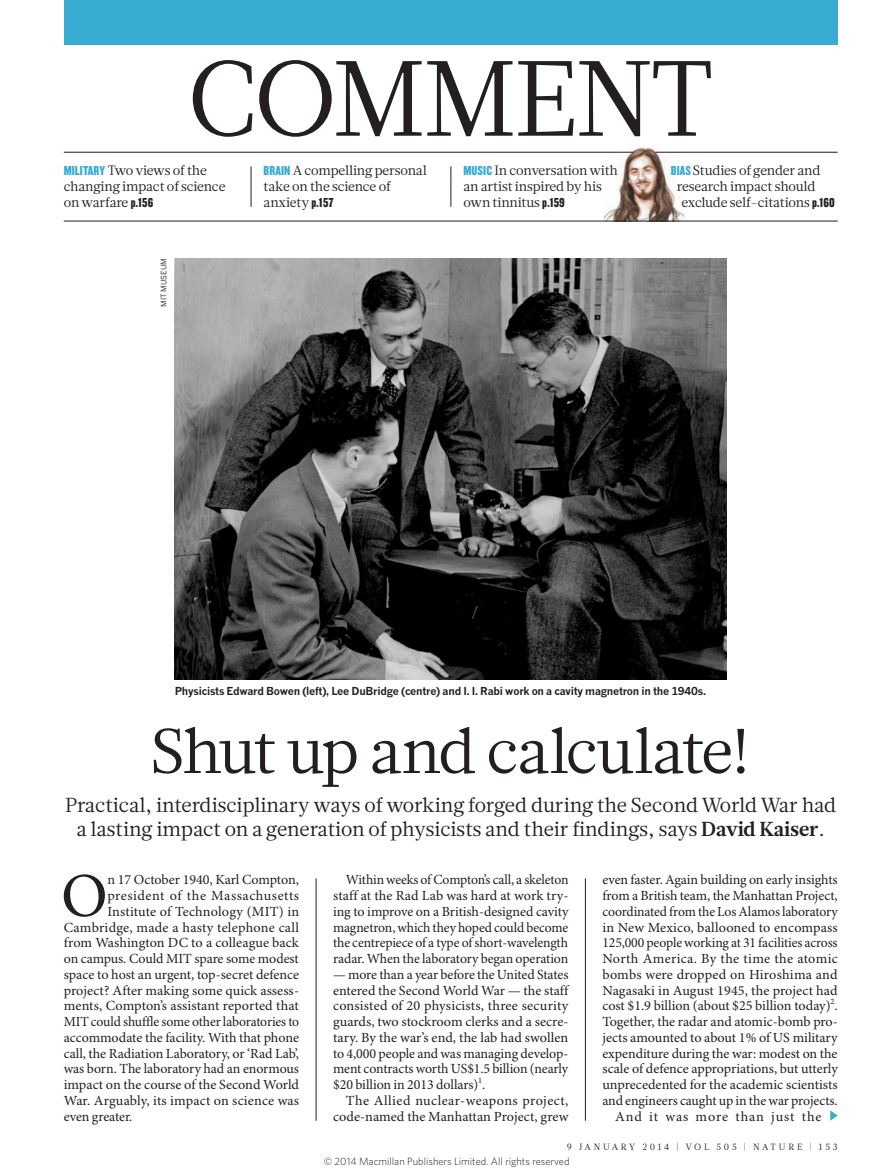
<style>
.page{position:relative;width:893px;height:1174px;background:#fff}
.page>*{position:absolute;margin:0;border:0;box-sizing:border-box;transform-origin:0 0}
.SECTION_HEADING{font:106.5px "Glosa Math";letter-spacing:-.025em;color:#231f20}
.HEAD_42{font:63px "Glosa Math";letter-spacing:-.035em;color:#231f20}
.BODY_DROP_CAP{font:62.4px "Minion Pro";color:#231f20}
.INTRO{font:20.25px/23.7px "Glosa Math";color:#231f20;text-align:center}
.BODY_INDENT{font:13.95px/15.8px "Minion Pro";letter-spacing:-.005em;color:#231f20;text-align:justify}
.BODY_DROP_CAP-2{font:13.95px "Minion Pro";color:#231f20}
.BODY_DROP_CAP-3{font:13.95px "Minion Pro";letter-spacing:.035em;color:#231f20}
.BODY_INDENT-2{font:13.95px "Minion Pro";letter-spacing:.06em;color:#231f20}
.MINI_TOC_TEXT{font:13.5px/15.8px "Glosa Math";letter-spacing:-.01em;color:#231f20}
.PIC_CAPTION{font:700 10.8px "News Gothic MTOT";letter-spacing:-.02em;color:#231f20}
.t1{font:300 10.5px "Whitney";color:#231f20}
.t2{font:9px "Glosa Math";letter-spacing:.3em;color:#231f20}
.PIC_CREDIT{font:7.5px "News Gothic MTOT";color:#231f20}
.s1{font-family:"Knockout 69 Full Liteweight";color:#38acd2}
.s2{font-family:"Knockout 69 Full Liteweight"}
.s3{font-weight:700}
</style>
<div class="page">
<img style="left:604px;top:147px;width:81px;height:74px">
<svg style="left:830px;top:1110px;width:8px;height:10px"></svg>
<img style="left:175px;top:258px;width:552px;height:421px">
<div style="left:64px;top:0;width:774px;height:45px;background:#38acd2"></div>
<hr style="left:251px;top:166px;width:1px;height:41px;background:#231f20">
<hr style="left:451px;top:166px;width:1px;height:41px;background:#231f20">
<hr style="left:64px;top:152px;width:570px;height:1px;background:#231f20">
<hr style="left:64px;top:221px;width:774px;height:1px;background:#231f20">
<hr style="left:585px;top:878px;width:1px;height:242px;background:#231f20">
<hr style="left:316px;top:878px;width:1px;height:242px;background:#231f20">
<hr style="left:655px;top:152px;width:183px;height:1px;background:#231f20">
<p class="SECTION_HEADING" style="left:187px;top:29px;width:528px">COMMENT</p>
<p class="MINI_TOC_TEXT" style="left:64px;top:163px;width:163px"><span class="s1">MILITARY</span> Two views of the changing impact of science on warfare <span class="s2">p.156</span></p>
<p class="PIC_CREDIT" style="left:159px;top:306px;width:50px;rotate:-90deg">MIT MUSEUM</p>
<p class="MINI_TOC_TEXT" style="left:264px;top:163px;width:165px"><span class="s1">BRAIN</span> A compelling personal take on the science of anxiety <span class="s2">p.157</span></p>
<p class="MINI_TOC_TEXT" style="left:463px;top:163px;width:156px"><span class="s1">MUSIC</span> In conversation with an artist inspired by his own tinnitus <span class="s2">p.159</span></p>
<p class="MINI_TOC_TEXT" style="left:671px;top:163px;width:151px"><span class="s1">BIAS</span> Studies of gender and</p>
<p class="MINI_TOC_TEXT" style="left:677px;top:179px;width:140px">research impact should</p>
<p class="MINI_TOC_TEXT" style="left:681px;top:194px;width:155px">exclude self-citations <span class="s2">p.160</span></p>
<p class="PIC_CAPTION" style="left:175px;top:684px;width:533px">Physicists Edward Bowen (left), Lee DuBridge (centre) and I. I. Rabi work on a cavity magnetron in the 1940s.</p>
<p class="HEAD_42" style="left:151px;top:709px;width:602px">Shut up and calculate!</p>
<p class="INTRO" style="left:65px;top:793px;width:773px">Practical, interdisciplinary ways of working forged during the Second World War had a lasting impact on a generation of physicists and their findings, says <span class="s3">David Kaiser</span>.</p>
<p class="BODY_DROP_CAP" style="left:61px;top:858px;width:48px">O</p>
<p class="BODY_DROP_CAP-2" style="left:107px;top:871px;width:193px">n 17 October 1940, Karl Compton,</p>
<p class="BODY_INDENT" style="left:333px;top:872px;width:237px;text-indent:13px">Within weeks of Compton’s call, a skeleton staff at the Rad Lab was hard at work try&shy;ing to improve on a British-designed cavity magnetron, which they hoped could become the centrepiece of a type of short-wavelength radar. When the laboratory began operation</p>
<p class="BODY_INDENT" style="left:333px;top:967px;width:237px">— more than a year before the United States entered the Second World War — the staff consisted of 20 physicists, three security guards, two stockroom clerks and a secre&shy;tary. By the war’s end, the lab had swollen to 4,000 people and was managing develop&shy;ment contracts worth US$1.5 billion (nearly $20 billion in 2013 dollars)<sup>1</sup>.</p>
<p class="BODY_INDENT" style="left:333px;top:1093px;width:237px;text-align:right">The Allied nuclear-weapons project, code-named the Manhattan Project, grew</p>
<p class="BODY_INDENT" style="left:602px;top:872px;width:237px">even faster. Again building on early insights from a British team, the Manhattan Project, coordinated from the Los Alamos laboratory in New Mexico, ballooned to encompass 125,000 people working at 31 facilities across North America. By the time the atomic bombs were dropped on Hiroshima and Nagasaki in August 1945, the project had cost $1.9 billion (about $25 billion today)<sup>2</sup>.<br>Together, the radar and atomic-bomb pro&shy;jects amounted to about 1% of US military expenditure during the war: modest on the scale of defence appropriations, but utterly unprecedented for the academic scientists and engineers caught up in the war projects.</p>
<p class="BODY_INDENT-2" style="left:615px;top:1107px;width:208px">And it was more than just the</p>
<p class="BODY_DROP_CAP-3" style="left:107px;top:887px;width:193px">president of the Massachusetts</p>
<p class="BODY_DROP_CAP-2" style="left:107px;top:903px;width:193px">Institute of Technology (MIT) in</p>
<p class="BODY_DROP_CAP-2" style="left:64px;top:918px;width:237px">Cambridge, made a hasty telephone call</p>
<p class="BODY_DROP_CAP-2" style="left:64px;top:934px;width:237px">from Washington DC to a colleague back</p>
<p class="BODY_DROP_CAP-2" style="left:64px;top:950px;width:237px">on campus. Could MIT spare some modest</p>
<p class="BODY_DROP_CAP-2" style="left:64px;top:966px;width:237px">space to host an urgent, top-secret defence</p>
<p class="BODY_DROP_CAP-2" style="left:64px;top:981px;width:237px">project? After making some quick assess-</p>
<p class="BODY_DROP_CAP-2" style="left:64px;top:997px;width:237px">ments, Compton’s assistant reported that</p>
<p class="BODY_DROP_CAP-2" style="left:64px;top:1013px;width:237px">MIT could shuffle some other laboratories to</p>
<p class="BODY_DROP_CAP-2" style="left:64px;top:1029px;width:237px">accommodate the facility. With that phone</p>
<p class="BODY_DROP_CAP-2" style="left:64px;top:1044px;width:237px">call, the Radiation Laboratory, or ‘Rad Lab’,</p>
<p class="BODY_DROP_CAP-2" style="left:64px;top:1060px;width:237px">was born. The laboratory had an enormous</p>
<p class="BODY_DROP_CAP-2" style="left:64px;top:1076px;width:237px">impact on the course of the Second World</p>
<p class="BODY_DROP_CAP-2" style="left:64px;top:1092px;width:237px">War. Arguably, its impact on science was</p>
<p class="BODY_DROP_CAP-2" style="left:64px;top:1107px;width:70px">even greater.</p>
<p class="t2" style="left:567px;top:1141px;width:272px">9 JANUARY 2014 | VOL 505 | NATURE | 153</p>
<p class="t1" style="left:324px;top:1156px;width:247px">© 2014 Macmillan Publishers Limited. All rights reserved</p>
</div>
